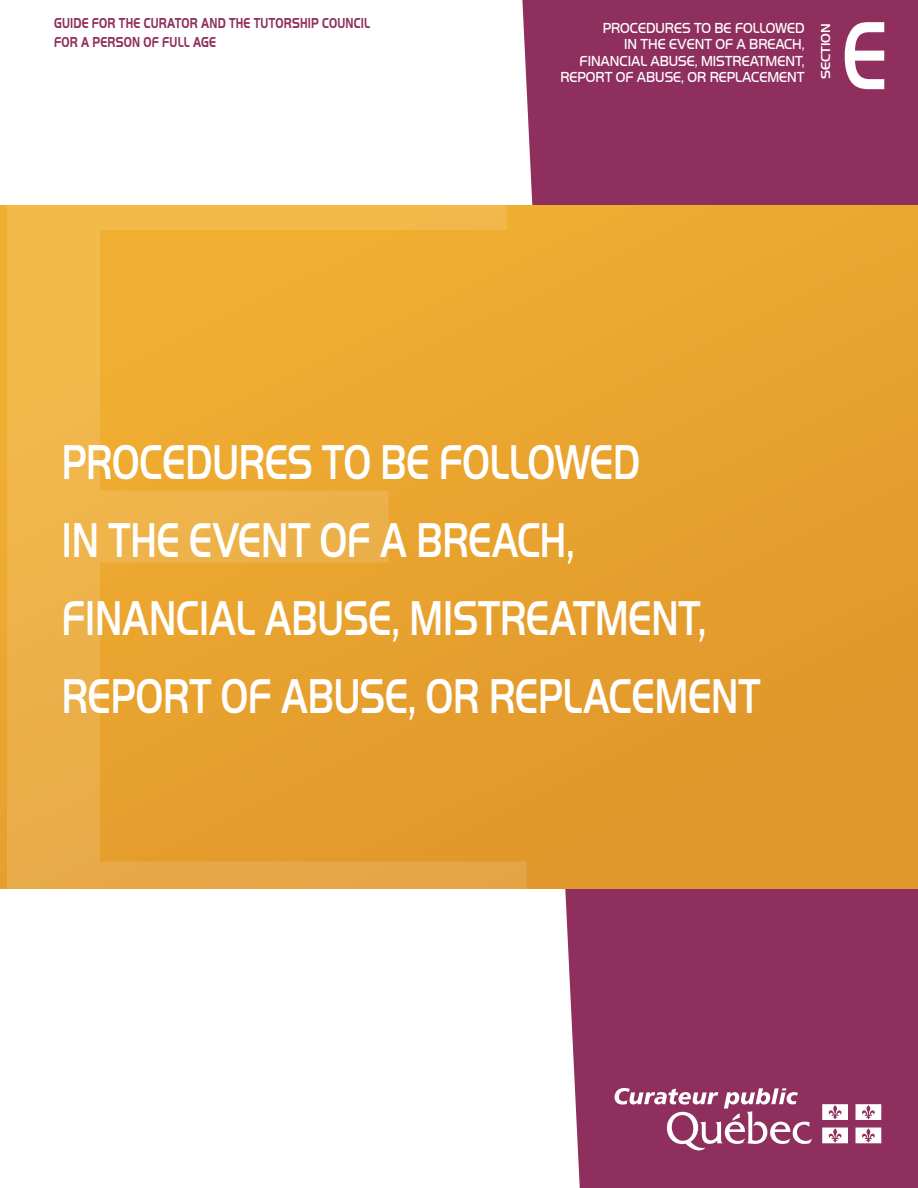
<style>
.page{position:relative;width:918px;height:1188px;background:#fff}
.page>*{position:absolute;margin:0;border:0;box-sizing:border-box;transform-origin:0 0}
.t1{font:1077.75px "News Gothic BT";color:#fff;scale:1.09 1}
.t2{font:500 100.5px "Handel Got D";color:#fff;scale:.75 1}
.t3{font:500 50.7px/78px "Handel Got D";color:#fff;scale:.75 1}
.t4{font:15px/16.5px "Handel Got D Ligh";color:#fff;text-align:right;scale:.9 1}
.t5{font:700 15px/19.5px "Handel Got D";letter-spacing:.02em;color:#8f2f5d;scale:.75 1}
.t6{font:500 13.5px "Handel Got D";color:#fff}
</style>
<div class="page">
<svg style="left:522px;top:0;width:396px;height:1188px;background:#98416b"></svg>
<div style="left:0;top:205px;width:918px;height:684px;background:#e8a32f"></div>
<svg style="left:615px;top:1088px;width:197px;height:63px"></svg>
<svg style="left:822px;top:1104px;width:59px;height:39px"></svg>
<p class="t5" style="left:54px;top:13px;width:423px">GUIDE FOR THE CURATOR AND THE TUTORSHIP COUNCIL<br>FOR A PERSON OF FULL AGE</p>
<p class="t4" style="left:560px;top:20px;width:273px">PROCEDURES TO BE FOLLOWED<br>IN THE EVENT OF A BREACH,<br>FINANCIAL ABUSE, MISTREATMENT,<br>REPORT OF ABUSE, OR REPLACEMENT</p>
<p class="t6" style="left:818px;top:79px;width:58px;rotate:-90deg">SECTION</p>
<p class="t2" style="left:842px;top:-1px;width:62px">E</p>
<h1 class="t1" style="left:-107px;top:-99px;width:615px">E</h1>
<p class="t3" style="left:62px;top:424px;width:933px">PROCEDURES TO BE FOLLOWED<br>IN THE EVENT OF A BREACH,<br>FINANCIAL ABUSE, MISTREATMENT,<br>REPORT OF ABUSE, OR REPLACEMENT</p>
</div>
